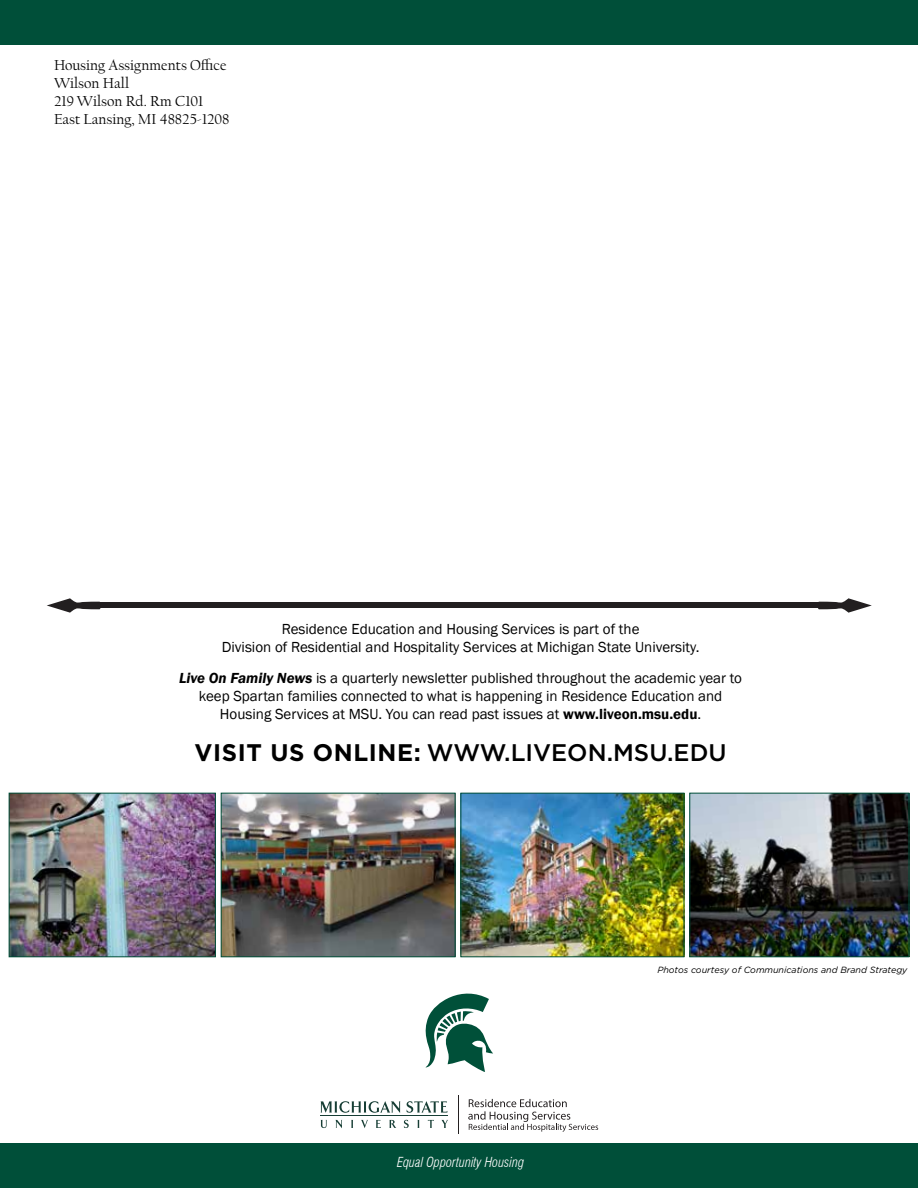
<style>
.page{position:relative;width:918px;height:1188px;background:#fff}
.page>*{position:absolute;margin:0;border:0;box-sizing:border-box;transform-origin:0 0}
.t1{font:500 24px "Gotham";color:#000}
.t2{font:15px/18px "Franklin Gothic";color:#000;text-align:center}
.t3{font:15px/18px "Californian FB";color:#000}
.t4{font:italic 300 condensed 13.5px "Swiss 721 BT";color:#fff}
.t5{font:italic 9px "Gotham";color:#000}
.s1{font-weight:600;font-style:italic}
.s2{font-weight:600}
.s3{font-weight:700}
</style>
<div class="page">
<div style="left:0;top:0;width:918px;height:45px;background:#004f39"></div>
<div style="left:0;top:1143px;width:918px;height:45px;background:#004f39"></div>
<img style="left:11px;top:795px;width:203px;height:160px">
<div style="left:9px;top:793px;width:207px;height:164px;border:1px solid #004f39"></div>
<svg style="left:817px;top:598px;width:55px;height:15px"></svg>
<svg style="left:47px;top:598px;width:54px;height:15px"></svg>
<div style="left:90px;top:603px;width:734px;height:5px;background:#221f20"></div>
<svg style="left:425px;top:994px;width:68px;height:78px"></svg>
<svg style="left:468px;top:1099px;width:130px;height:33px"></svg>
<svg style="left:321px;top:1120px;width:6px;height:8px"></svg>
<svg style="left:335px;top:1120px;width:7px;height:8px"></svg>
<svg style="left:351px;top:1120px;width:2px;height:8px"></svg>
<svg style="left:361px;top:1120px;width:7px;height:8px"></svg>
<svg style="left:376px;top:1120px;width:5px;height:8px"></svg>
<svg style="left:389px;top:1120px;width:7px;height:8px"></svg>
<svg style="left:404px;top:1120px;width:5px;height:8px"></svg>
<svg style="left:417px;top:1120px;width:2px;height:8px"></svg>
<svg style="left:428px;top:1120px;width:6px;height:8px"></svg>
<svg style="left:441px;top:1120px;width:7px;height:8px"></svg>
<svg style="left:320px;top:1101px;width:81px;height:12px"></svg>
<svg style="left:407px;top:1101px;width:41px;height:12px"></svg>
<hr style="left:320px;top:1115px;width:128px;height:1px;background:#173e35">
<hr style="left:458px;top:1096px;width:1px;height:38px;background:#231f20">
<img style="left:692px;top:795px;width:215px;height:160px">
<div style="left:690px;top:793px;width:219px;height:164px;border:1px solid #004f39"></div>
<img style="left:463px;top:795px;width:219px;height:160px">
<div style="left:461px;top:793px;width:223px;height:164px;border:1px solid #004f39"></div>
<img style="left:223px;top:795px;width:230px;height:160px">
<div style="left:221px;top:793px;width:234px;height:164px;border:1px solid #004f39"></div>
<p class="t3" style="left:54px;top:57px;width:177px">Housing Assignments Office<br>Wilson Hall<br>219 Wilson Rd. Rm C101<br>East Lansing, MI 48825-1208</p>
<p class="t2" style="left:222px;top:620px;width:479px">Residence Education and Housing Services is part of the<br>Division of Residential and Hospitality Services at Michigan State University.</p>
<p class="t2" style="left:179px;top:669px;width:564px"><span class="s1">Live On Family News</span> is a quarterly newsletter published throughout the academic year to keep Spartan families connected to what is happening in Residence Education and<br>Housing Services at MSU. You can read past issues at <span class="s2">www.liveon.msu.edu</span>.</p>
<h1 class="t1" style="left:195px;top:737px;width:533px"><span class="s3">VISIT US ONLINE:</span> WWW.LIVEON.MSU.EDU</h1>
<p class="t4" style="left:397px;top:1154px;width:129px">Equal Opportunity Housing</p>
<p class="t5" style="left:657px;top:964px;width:252px">Photos courtesy of Communications and Brand Strategy</p>
</div>
